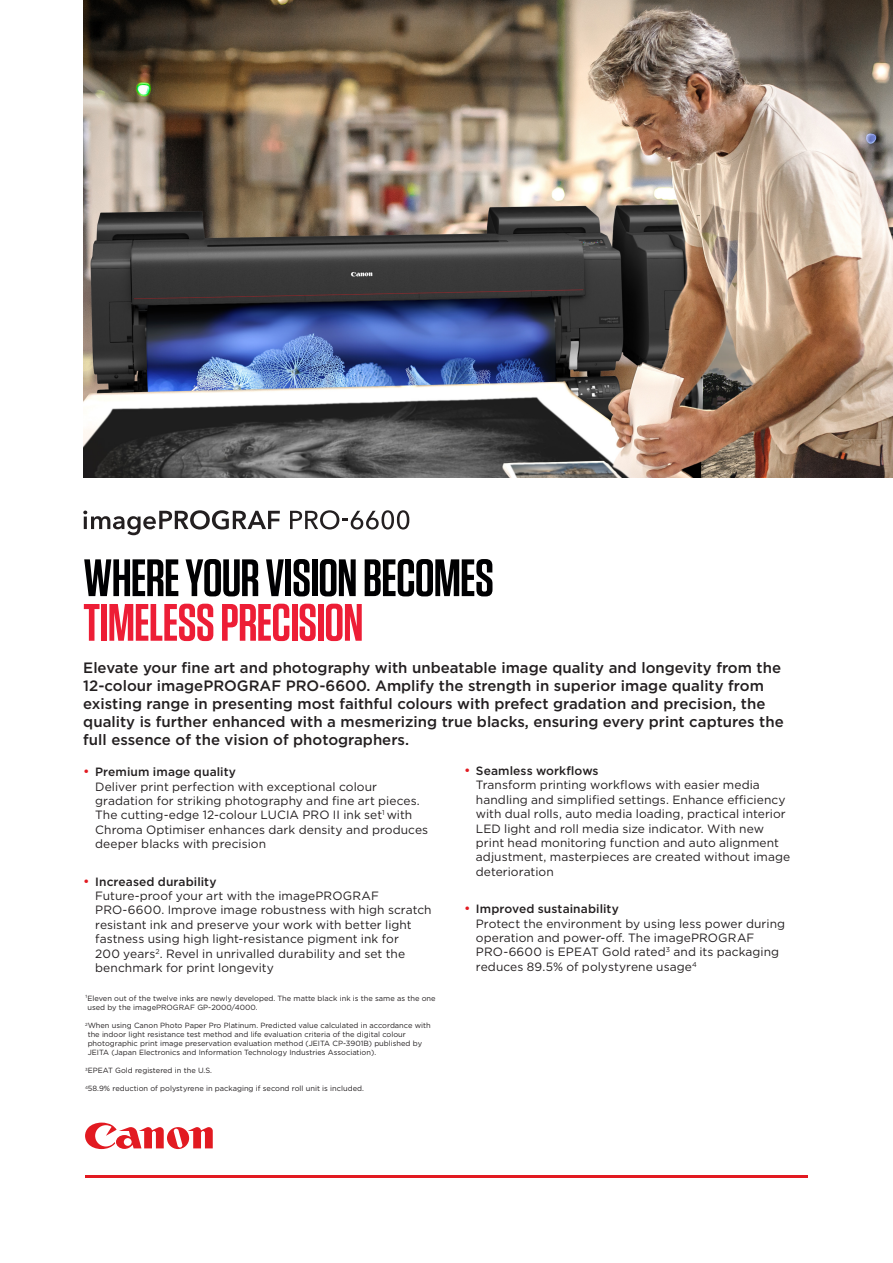
<style>
.page{position:relative;width:893px;height:1263px;background:#fff}
.page>*{position:absolute;margin:0;border:0;box-sizing:border-box;transform-origin:0 0}
.Headline{font:600 52.5px/44.7px "Tungsten";letter-spacing:-.015em;color:#000002}
.t1{font:500 15px/18px "Gotham";color:#231f20}
.BODY_BULLETS{font:12px/14.4px "Gotham";letter-spacing:.005em;color:#231f20}
.t2{font:7.5px/9px "Gotham";color:#231f20}
.s1{color:#ed1e36}
.s2{font-size:13.5px;color:#e21a21}
.s3{font-weight:500}
</style>
<div class="page">
<svg style="left:85px;top:1122px;width:128px;height:28px"></svg>
<hr style="left:85px;top:1175px;width:723px;height:3px;background:#e21a21">
<img style="left:83px;top:0;width:810px;height:478px">
<svg style="left:83px;top:510px;width:197px;height:25px"></svg>
<svg style="left:290px;top:510px;width:119px;height:19px"></svg>
<p class="Headline" style="left:83px;top:557px;width:412px">WHERE YOUR VISION BECOMES<br><span class="s1">TIMELESS PRECISION</span></p>
<p class="t1" style="left:83px;top:659px;width:702px">Elevate your fine art and photography with unbeatable image quality and longevity from the 12-colour imagePROGRAF PRO-6600. Amplify the strength in superior image quality from existing range in presenting most faithful colours with prefect gradation and precision, the quality is further enhanced with a mesmerizing true blacks, ensuring every print captures the full essence of the vision of photographers.</p>
<p class="BODY_BULLETS" style="left:95px;top:764px;width:334px;text-indent:-12px"><span class="s2">•</span> <span class="s3">Premium image quality<br></span>Deliver print perfection with exceptional colour gradation for striking photography and fine art pieces.<br>The cutting-edge 12-colour LUCIA PRO II ink set<sup>1</sup> with Chroma Optimiser enhances dark density and produces deeper blacks with precision</p>
<p class="BODY_BULLETS" style="left:95px;top:874px;width:338px;text-indent:-12px"><span class="s2">•</span> <span class="s3">Increased durability<br></span>Future-proof your art with the imagePROGRAF PRO-6600. Improve image robustness with high scratch resistant ink and preserve your work with better light fastness using high light-resistance pigment ink for<br>200 years<sup>2</sup>. Revel in unrivalled durability and set the benchmark for print longevity</p>
<p class="BODY_BULLETS" style="left:476px;top:763px;width:316px;text-indent:-12px"><span class="s2">•</span> <span class="s3">Seamless workflows<br></span>Transform printing workflows with easier media handling and simplified settings. Enhance efficiency with dual rolls, auto media loading, practical interior LED light and roll media size indicator. With new print head monitoring function and auto alignment adjustment, masterpieces are created without image deterioration</p>
<p class="BODY_BULLETS" style="left:476px;top:901px;width:311px;text-indent:-12px"><span class="s2">•</span> <span class="s3">Improved sustainability<br></span>Protect the environment by using less power during operation and power-off. The imagePROGRAF PRO-6600 is EPEAT Gold rated<sup>3</sup> and its packaging reduces 89.5% of polystyrene usage<sup>4</sup></p>
<p class="t2" style="left:87px;top:994px;width:350px;text-indent:-2px">¹Eleven out of the twelve inks are newly developed. The matte black ink is the same as the one used by the imagePROGRAF GP-2000/4000.</p>
<p class="t2" style="left:88px;top:1021px;width:345px;text-indent:-3px"><sup>2</sup>When using Canon Photo Paper Pro Platinum. Predicted value calculated in accordance with the indoor light resistance test method and life evaluation criteria of the digital colour photographic print image preservation evaluation method (JEITA CP-3901B) published by JEITA (Japan Electronics and Information Technology Industries Association).</p>
<p class="t2" style="left:85px;top:1066px;width:129px"><sup>3</sup>EPEAT Gold registered in the U.S.</p>
<p class="t2" style="left:85px;top:1084px;width:280px"><sup>4</sup>58.9% reduction of polystyrene in packaging if second roll unit is included.</p>
</div>
